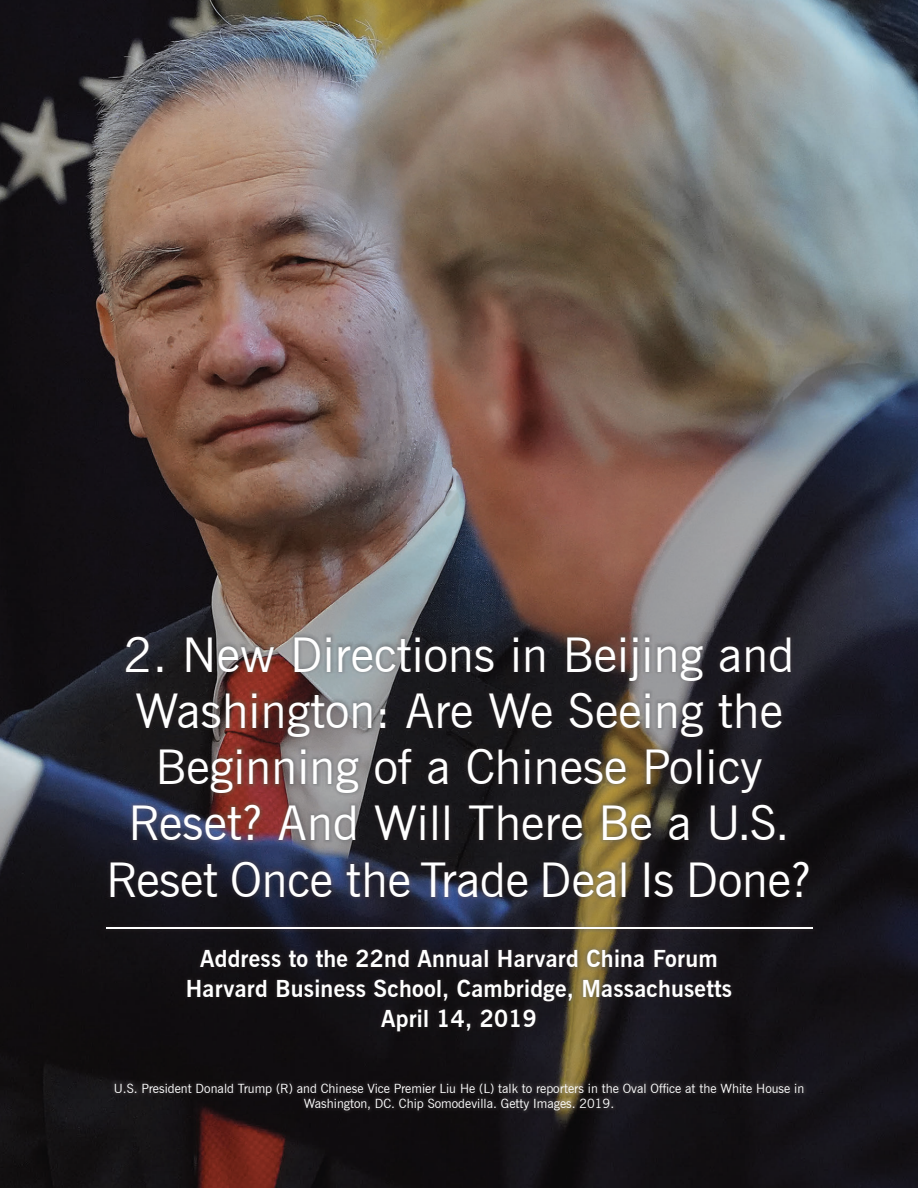
<style>
.page{position:relative;width:918px;height:1188px;background:#fff}
.page>*{position:absolute;margin:0;border:0;box-sizing:border-box;transform-origin:0 0}
.t1{font:48px/56.2px "News Gothic BT";letter-spacing:.005em;color:#fff;text-align:center}
.t2{font:700 23.25px/30px "News Gothic BT";letter-spacing:.01em;color:#fff;text-align:center}
.t3{font:12.75px/15px "News Gothic BT";color:#fff;text-align:center}
</style>
<div class="page">
<img style="left:0;top:0;width:714px;height:361px">
<img style="left:714px;top:0;width:204px;height:671px">
<img style="left:0;top:361px;width:407px;height:310px">
<img style="left:407px;top:361px;width:308px;height:272px">
<img style="left:0;top:671px;width:152px;height:517px">
<img style="left:816px;top:671px;width:102px;height:517px">
<img style="left:152px;top:1034px;width:664px;height:154px">
<img style="left:102px;top:633px;width:714px;height:401px">
<hr style="left:106px;top:928px;width:706px;height:1px;background:#fff">
<img style="left:112px;top:1080px;width:695px;height:33px">
<h1 class="t1" style="left:106px;top:626px;width:707px">2. New Directions in Beijing and<br>Washington: Are We Seeing the<br>Beginning of a Chinese Policy<br>Reset? And Will There Be a U.S.<br>Reset Once the Trade Deal Is Done?</h1>
<h2 class="t2" style="left:186px;top:943px;width:548px">Address to the 22nd Annual Harvard China Forum<br>Harvard Business School, Cambridge, Massachusetts<br>April 14, 2019</h2>
<p class="t3" style="left:114px;top:1081px;width:692px">U.S. President Donald Trump (R) and Chinese Vice Premier Liu He (L) talk to reporters in the Oval Office at the White House in<br>Washington, DC. Chip Somodevilla. Getty Images. 2019.</p>
</div>
